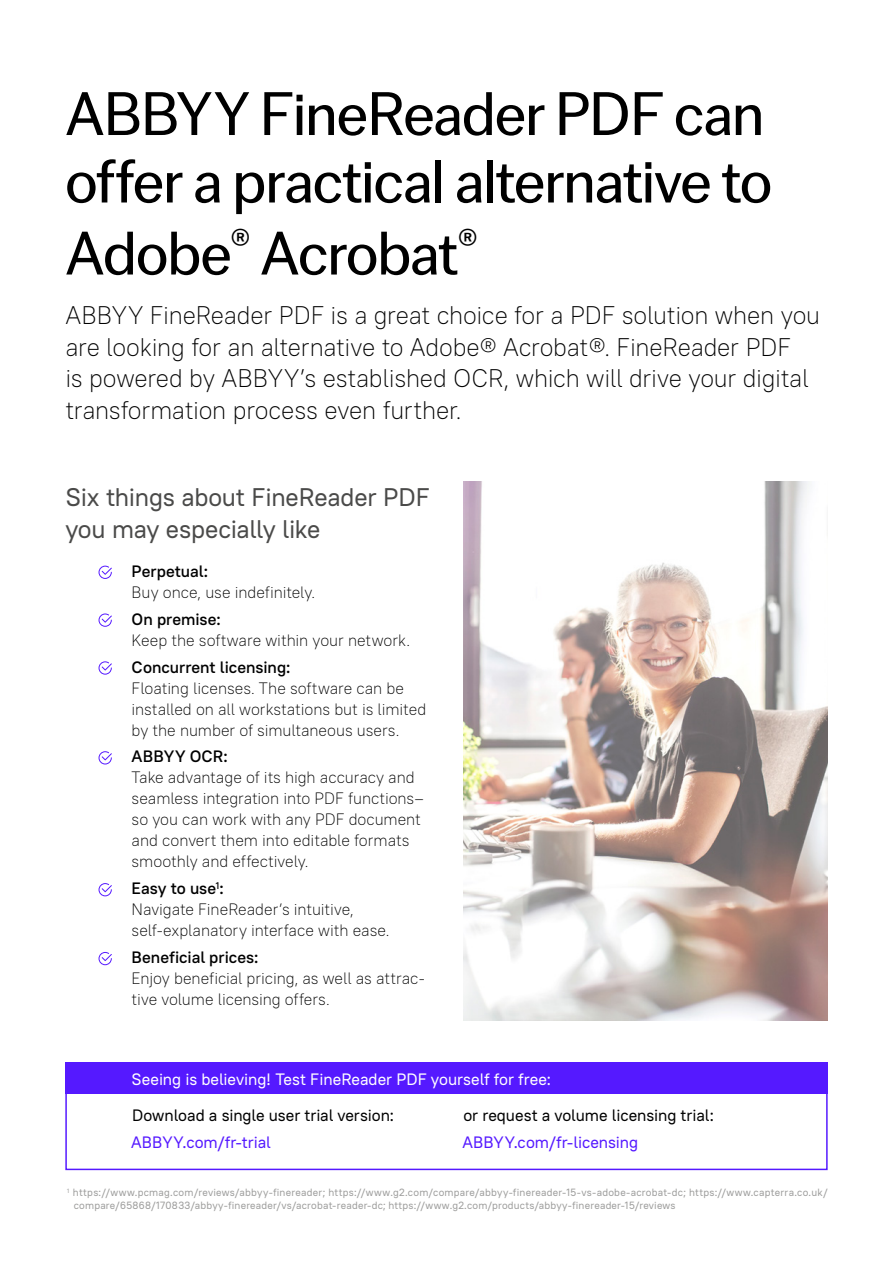
<style>
.page{position:relative;width:893px;height:1263px;background:#fff}
.page>*{position:absolute;margin:0;border:0;box-sizing:border-box;transform-origin:0 0}
.t1{font:63px/69.8px "Co Fo Gothic";letter-spacing:-.01em;color:#000}
.t2{font:200 25.5px/31.5px "PT Root";letter-spacing:-.01em;color:#000}
.t3{font:25.5px/31.5px "PT Root";letter-spacing:-.01em;color:#4a4a49}
.t4{font:200 16.5px/21px "PT Root";letter-spacing:-.005em;color:#000}
.t5{font:500 16.5px "PT Root";color:#000}
.t6{font:16.5px "PT Root";letter-spacing:-.005em;color:#000}
.t7{font:16.5px "PT Root";color:#fff}
.t8{font:16.5px "PT Root";color:#5519ff}
.t9{font:10.5px/12.6px "PT Root";letter-spacing:.02em;color:#9d9d9c}
.s1{font-weight:500}
</style>
<div class="page">
<svg style="left:99px;top:566px;width:13px;height:13px"></svg>
<svg style="left:99px;top:613px;width:13px;height:14px"></svg>
<svg style="left:99px;top:661px;width:13px;height:14px"></svg>
<svg style="left:99px;top:751px;width:13px;height:13px"></svg>
<svg style="left:99px;top:883px;width:13px;height:13px"></svg>
<svg style="left:99px;top:952px;width:13px;height:13px"></svg>
<img style="left:463px;top:482px;width:365px;height:539px">
<div style="left:65px;top:1082px;width:763px;height:88px;border:2px solid #5519ff"></div>
<div style="left:65px;top:1062px;width:763px;height:32px;background:#5519ff"></div>
<h1 class="t1" style="left:65px;top:78px;width:708px">ABBYY FineReader PDF can offer a practical alternative to<br>Adobe<sup>®</sup> Acrobat<sup>®</sup></h1>
<p class="t2" style="left:65px;top:299px;width:756px">ABBYY FineReader PDF is a great choice for a PDF solution when you are looking for an alternative to Adobe® Acrobat®. FineReader PDF<br>is powered by ABBYY’s established OCR, which will drive your digital transformation process even further.</p>
<h2 class="t3" style="left:65px;top:481px;width:366px">Six things about FineReader PDF you may especially like</h2>
<p class="t5" style="left:132px;top:560px;width:78px">Perpetual:</p>
<p class="t4" style="left:132px;top:581px;width:185px">Buy once, use indefinitely.</p>
<p class="t5" style="left:132px;top:608px;width:91px">On premise:</p>
<p class="t4" style="left:132px;top:629px;width:280px">Keep the software within your network.</p>
<p class="t5" style="left:132px;top:656px;width:160px">Concurrent licensing:</p>
<p class="t4" style="left:132px;top:677px;width:296px">Floating licenses. The software can be installed on all workstations but is limited by the number of simultaneous users.</p>
<p class="t5" style="left:132px;top:746px;width:98px">ABBYY OCR:</p>
<p class="t4" style="left:132px;top:767px;width:294px">Take advantage of its high accuracy and seamless integration into PDF functions– so you can work with any PDF document and convert them into editable formats smoothly and effectively.</p>
<p class="t4" style="left:132px;top:878px;width:259px"><span class="s1">Easy to use</span><sup>1</sup><span class="s1">:<br></span>Navigate FineReader’s intuitive, self-explanatory interface with ease.</p>
<p class="t5" style="left:132px;top:947px;width:128px">Beneficial prices:</p>
<p class="t4" style="left:132px;top:968px;width:295px">Enjoy beneficial pricing, as well as attrac&shy;tive volume licensing offers.</p>
<p class="t7" style="left:132px;top:1068px;width:421px">Seeing is believing! Test FineReader PDF yourself for free:</p>
<p class="t6" style="left:132px;top:1104px;width:263px">Download a single user trial version:</p>
<p class="t8" style="left:131px;top:1131px;width:141px">ABBYY.com/fr-trial</p>
<p class="t6" style="left:463px;top:1104px;width:252px">or request a volume licensing trial:</p>
<p class="t8" style="left:462px;top:1131px;width:177px">ABBYY.com/fr-licensing</p>
<p class="t9" style="left:74px;top:1186px;width:755px;text-indent:-7px"><sup>1</sup> https://www.pcmag.com/reviews/abbyy-finereader; https://www.g2.com/compare/abbyy-finereader-15-vs-adobe-acrobat-dc; https://www.capterra.co.uk/ compare/65868/170833/abbyy-finereader/vs/acrobat-reader-dc; https://www.g2.com/products/abbyy-finereader-15/reviews</p>
</div>
